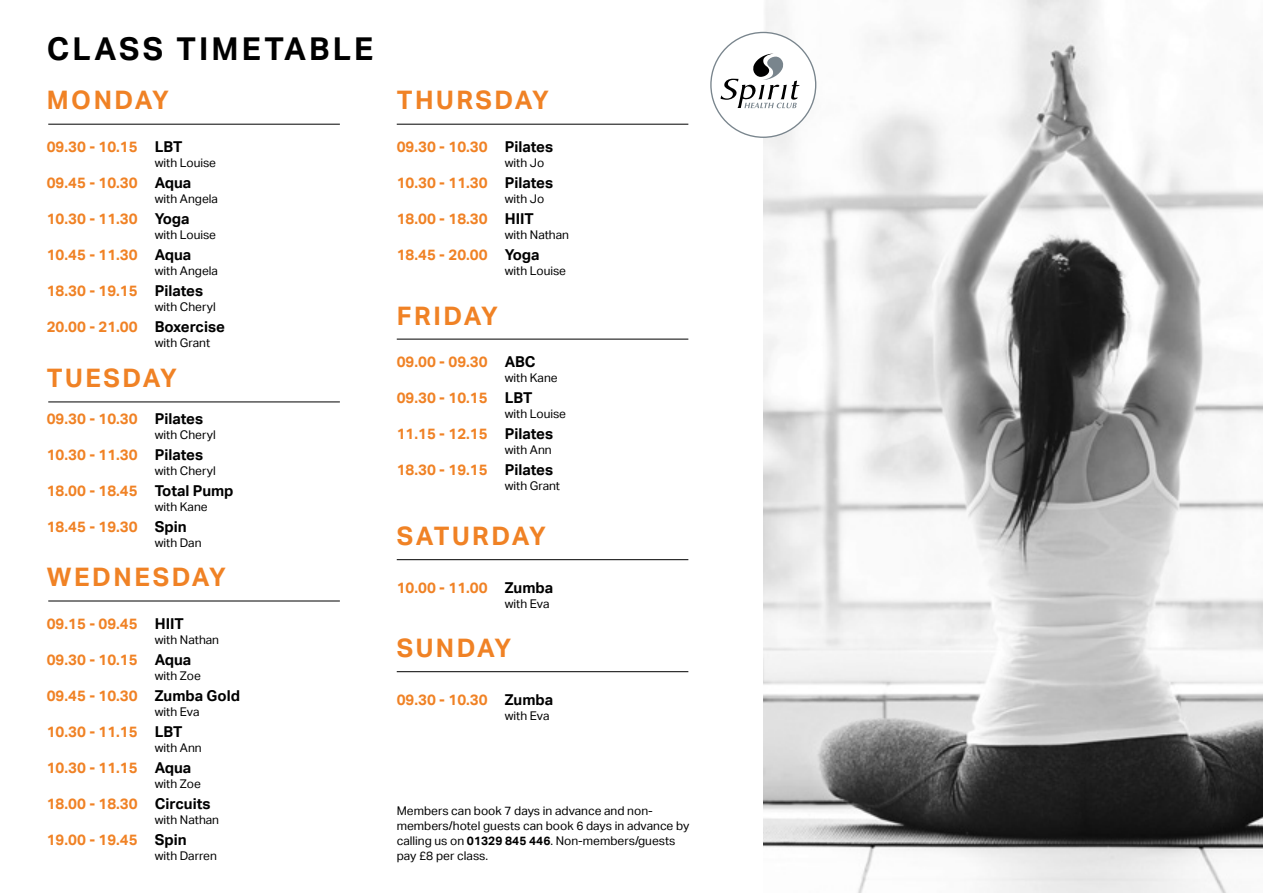
<style>
.page{position:relative;width:1263px;height:893px;background:#fff}
.page>*{position:absolute;margin:0;border:0;box-sizing:border-box;transform-origin:0 0}
.t1{font:700 31.5px "Aktiv Grotesk";letter-spacing:.1em;color:#000}
.t2{font:700 25.5px "Aktiv Grotesk";letter-spacing:.1em;color:#f08225}
.t3{font:700 15px "Aktiv Grotesk";color:#f08225}
.t4{font:12px/15px "Aktiv Grotesk";color:#000}
.s1{color:#000}
.s2{font-weight:700}
</style>
<div class="page">
<img style="left:763px;top:0;width:500px;height:893px">
<hr style="left:48px;top:124px;width:292px;height:1px;background:#000">
<hr style="left:397px;top:124px;width:291px;height:1px;background:#000">
<hr style="left:397px;top:559px;width:291px;height:1px;background:#000">
<hr style="left:397px;top:671px;width:291px;height:1px;background:#000">
<hr style="left:397px;top:339px;width:291px;height:1px;background:#000">
<hr style="left:48px;top:402px;width:292px;height:1px;background:#000">
<hr style="left:48px;top:601px;width:292px;height:1px;background:#000">
<div style="left:711px;top:32px;width:105px;height:105px;background:#fff;border-radius:50%"></div>
<svg style="left:720px;top:54px;width:79px;height:55px"></svg>
<h1 class="t1" style="left:47px;top:31px;width:328px">CLASS TIMETABLE</h1>
<h2 class="t2" style="left:47px;top:85px;width:124px">MONDAY</h2>
<p class="t3" style="left:47px;top:138px;width:137px">09.30 - 10.15 <span class="s1">LBT</span></p>
<p class="t4" style="left:155px;top:156px;width:63px">with Louise</p>
<p class="t3" style="left:47px;top:174px;width:146px">09.45 - 10.30 <span class="s1">Aqua</span></p>
<p class="t4" style="left:155px;top:192px;width:65px">with Angela</p>
<p class="t3" style="left:47px;top:210px;width:144px">10.30 - 11.30 <span class="s1">Yoga</span></p>
<p class="t4" style="left:155px;top:228px;width:63px">with Louise</p>
<p class="t3" style="left:47px;top:246px;width:146px">10.45 - 11.30 <span class="s1">Aqua</span></p>
<p class="t4" style="left:155px;top:264px;width:65px">with Angela</p>
<p class="t3" style="left:47px;top:282px;width:158px">18.30 - 19.15 <span class="s1">Pilates</span></p>
<p class="t4" style="left:155px;top:300px;width:63px">with Cheryl</p>
<p class="t3" style="left:47px;top:318px;width:180px">20.00 - 21.00 <span class="s1">Boxercise</span></p>
<p class="t4" style="left:155px;top:336px;width:57px">with Grant</p>
<h2 class="t2" style="left:47px;top:363px;width:132px">TUESDAY</h2>
<p class="t3" style="left:47px;top:410px;width:158px">09.30 - 10.30 <span class="s1">Pilates</span></p>
<p class="t4" style="left:155px;top:428px;width:63px">with Cheryl</p>
<p class="t3" style="left:47px;top:446px;width:158px">10.30 - 11.30 <span class="s1">Pilates</span></p>
<p class="t4" style="left:155px;top:464px;width:63px">with Cheryl</p>
<p class="t3" style="left:47px;top:482px;width:188px">18.00 - 18.45 <span class="s1">Total Pump</span></p>
<p class="t4" style="left:155px;top:500px;width:54px">with Kane</p>
<p class="t3" style="left:47px;top:518px;width:141px">18.45 - 19.30 <span class="s1">Spin</span></p>
<p class="t4" style="left:155px;top:536px;width:48px">with Dan</p>
<h2 class="t2" style="left:47px;top:562px;width:181px">WEDNESDAY</h2>
<p class="t3" style="left:47px;top:615px;width:139px">09.15 - 09.45 <span class="s1">HIIT</span></p>
<p class="t4" style="left:155px;top:633px;width:66px">with Nathan</p>
<p class="t3" style="left:47px;top:651px;width:146px">09.30 - 10.15 <span class="s1">Aqua</span></p>
<p class="t4" style="left:155px;top:669px;width:48px">with Zoe</p>
<p class="t3" style="left:47px;top:687px;width:195px">09.45 - 10.30 <span class="s1">Zumba Gold</span></p>
<p class="t4" style="left:155px;top:705px;width:46px">with Eva</p>
<p class="t3" style="left:47px;top:723px;width:137px">10.30 - 11.15 <span class="s1">LBT</span></p>
<p class="t4" style="left:155px;top:741px;width:48px">with Ann</p>
<p class="t3" style="left:47px;top:759px;width:146px">10.30 - 11.15 <span class="s1">Aqua</span></p>
<p class="t4" style="left:155px;top:777px;width:48px">with Zoe</p>
<p class="t3" style="left:47px;top:795px;width:165px">18.00 - 18.30 <span class="s1">Circuits</span></p>
<p class="t4" style="left:155px;top:813px;width:66px">with Nathan</p>
<p class="t3" style="left:47px;top:831px;width:141px">19.00 - 19.45 <span class="s1">Spin</span></p>
<p class="t4" style="left:155px;top:849px;width:64px">with Darren</p>
<h2 class="t2" style="left:397px;top:85px;width:154px">THURSDAY</h2>
<p class="t3" style="left:397px;top:138px;width:158px">09.30 - 10.30 <span class="s1">Pilates</span></p>
<p class="t4" style="left:505px;top:156px;width:41px">with Jo</p>
<p class="t3" style="left:397px;top:174px;width:158px">10.30 - 11.30 <span class="s1">Pilates</span></p>
<p class="t4" style="left:505px;top:192px;width:41px">with Jo</p>
<p class="t3" style="left:397px;top:210px;width:139px">18.00 - 18.30 <span class="s1">HIIT</span></p>
<p class="t4" style="left:505px;top:228px;width:66px">with Nathan</p>
<p class="t3" style="left:397px;top:246px;width:144px">18.45 - 20.00 <span class="s1">Yoga</span></p>
<p class="t4" style="left:505px;top:264px;width:63px">with Louise</p>
<h2 class="t2" style="left:397px;top:301px;width:103px">FRIDAY</h2>
<p class="t3" style="left:397px;top:353px;width:140px">09.00 - 09.30 <span class="s1">ABC</span></p>
<p class="t4" style="left:505px;top:371px;width:54px">with Kane</p>
<p class="t3" style="left:397px;top:389px;width:137px">09.30 - 10.15 <span class="s1">LBT</span></p>
<p class="t4" style="left:505px;top:407px;width:63px">with Louise</p>
<p class="t3" style="left:397px;top:425px;width:158px">11.15 - 12.15 <span class="s1">Pilates</span></p>
<p class="t4" style="left:505px;top:443px;width:48px">with Ann</p>
<p class="t3" style="left:397px;top:461px;width:158px">18.30 - 19.15 <span class="s1">Pilates</span></p>
<p class="t4" style="left:505px;top:479px;width:57px">with Grant</p>
<h2 class="t2" style="left:397px;top:521px;width:151px">SATURDAY</h2>
<p class="t3" style="left:397px;top:579px;width:158px">10.00 - 11.00 <span class="s1">Zumba</span></p>
<p class="t4" style="left:505px;top:596px;width:46px">with Eva</p>
<h2 class="t2" style="left:397px;top:633px;width:116px">SUNDAY</h2>
<p class="t3" style="left:397px;top:691px;width:158px">09.30 - 10.30 <span class="s1">Zumba</span></p>
<p class="t4" style="left:505px;top:708px;width:46px">with Eva</p>
<p class="t4" style="left:397px;top:804px;width:294px">Members can book 7 days in advance and non&shy;members/hotel guests can book 6 days in advance by calling us on <span class="s2">01329 845 446</span>. Non-members/guests pay £8 per class.</p>
</div>
